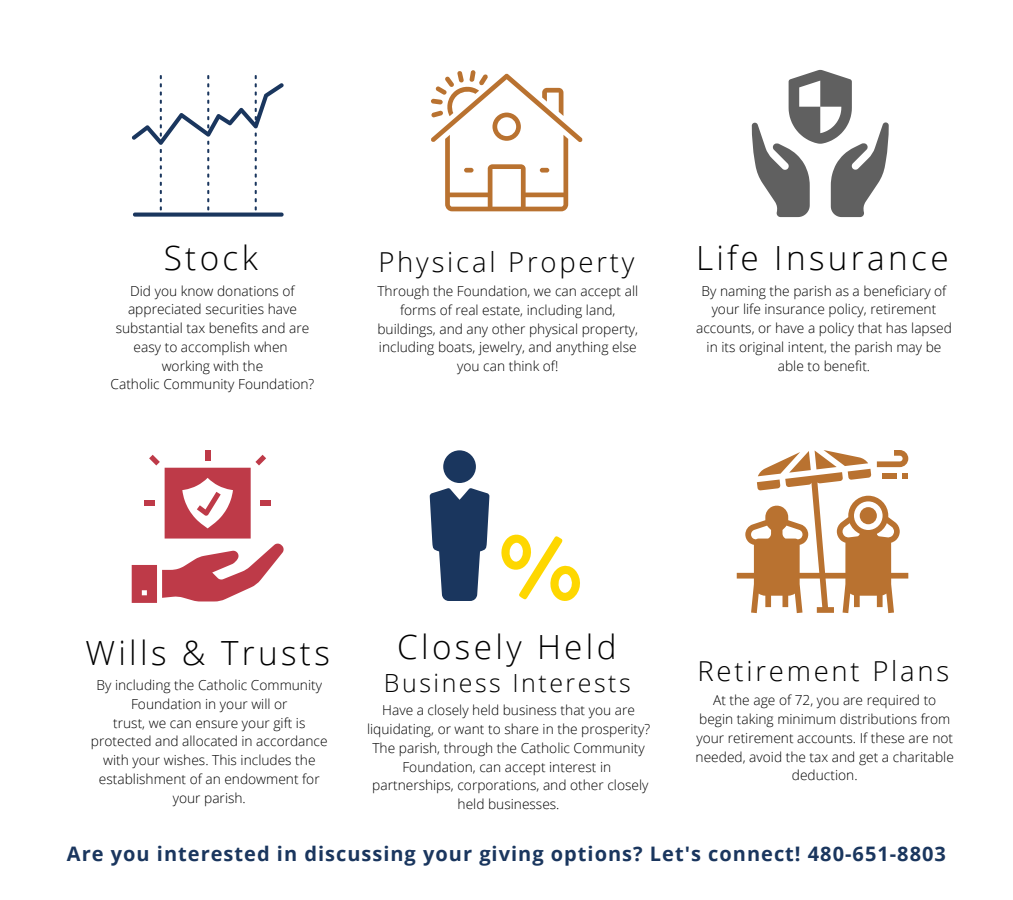
<style>
.page{position:relative;width:1013px;height:900px;background:#fff}
.page>*{position:absolute;margin:0;border:0;box-sizing:border-box;transform-origin:0 0}
.t1{font:300 33.38px "Open Sans";letter-spacing:.1em;color:#000}
.t2{font:300 27.5px "Open Sans";letter-spacing:.1em;color:#000}
.t3{font:300 25px "Open Sans";letter-spacing:.1em;color:#000}
.t4{font:700 20px "Open Sans";letter-spacing:.05em;color:#1a365e}
.t5{font:300 13.75px/18.8px "Open Sans";color:#000;text-align:center}
</style>
<div class="page">
<svg style="left:132px;top:75px;width:152px;height:142px"></svg>
<svg style="left:431px;top:70px;width:151px;height:141px"></svg>
<svg style="left:751px;top:70px;width:137px;height:147px"></svg>
<div style="left:205px;top:450px;width:5px;height:10px;background:#be3a48"></div>
<svg style="left:132px;top:455px;width:151px;height:148px"></svg>
<svg style="left:501px;top:534px;width:79px;height:67px"></svg>
<svg style="left:430px;top:488px;width:59px;height:113px"></svg>
<div style="left:443px;top:450px;width:33px;height:33px;background:#1a365e;border-radius:50%"></div>
<svg style="left:736px;top:450px;width:172px;height:163px"></svg>
<div style="left:882px;top:473px;width:14px;height:6px;background:#b97230"></div>
<p class="t1" style="left:164px;top:235px;width:96px">Stock</p>
<p class="t5" style="left:128px;top:281px;width:170px;text-align:left">Did you know donations of appreciated securities have</p>
<p class="t5" style="left:116px;top:318px;width:195px">substantial tax benefits and are easy to accomplish when</p>
<p class="t5" style="left:162px;top:356px;width:103px">working with the</p>
<p class="t5" style="left:110px;top:375px;width:205px">Catholic Community Foundation?</p>
<p class="t2" style="left:378px;top:242px;width:257px">Physical Property</p>
<p class="t5" style="left:377px;top:281px;width:262px">Through the Foundation, we can accept all forms of real estate, including land, buildings, and any other physical property, including boats, jewelry, and anything else you can think of!</p>
<p class="t1" style="left:696px;top:235px;width:254px">Life Insurance</p>
<p class="t5" style="left:696px;top:281px;width:257px">By naming the parish as a beneficiary of your life insurance policy, retirement accounts, or have a policy that has lapsed in its original intent, the parish may be able to benefit.</p>
<p class="t1" style="left:85px;top:629px;width:246px">Wills &amp; Trusts</p>
<p class="t5" style="left:97px;top:675px;width:227px">By including the Catholic Community<br>Foundation in your will or</p>
<p class="t5" style="left:91px;top:713px;width:238px">trust, we can ensure your gift is protected and allocated in accordance with your wishes. This includes the establishment of an endowment for your parish.</p>
<p class="t1" style="left:397px;top:623px;width:221px">Closely Held</p>
<p class="t3" style="left:384px;top:665px;width:248px">Business Interests</p>
<p class="t5" style="left:367px;top:701px;width:284px">Have a closely held business that you are liquidating, or want to share in the prosperity?<br>The parish, through the Catholic Community Foundation, can accept interest in partnerships, corporations, and other closely held businesses.</p>
<p class="t2" style="left:697px;top:652px;width:253px">Retirement Plans</p>
<p class="t5" style="left:695px;top:691px;width:260px">At the age of 72, you are required to begin taking minimum distributions from your retirement accounts. If these are not needed, avoid the tax and get a charitable deduction.</p>
<p class="t4" style="left:67px;top:839px;width:880px">Are you interested in discussing your giving options? Let's connect! 480-651-8803</p>
</div>
